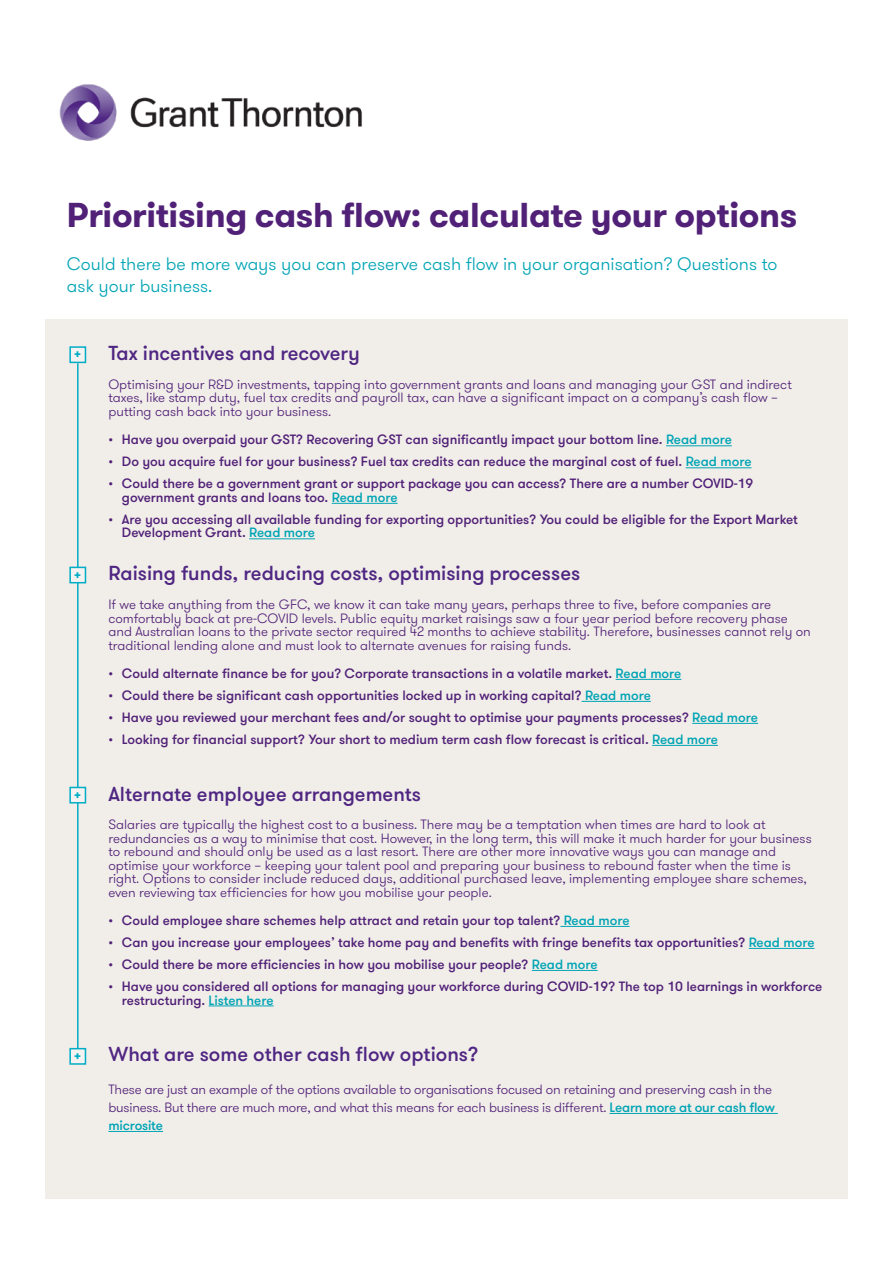
<style>
.page{position:relative;width:893px;height:1263px;background:#fff}
.page>*{position:absolute;margin:0;border:0;box-sizing:border-box;transform-origin:0 0}
.t1{font:700 34.5px "GT Walsheim Pro";letter-spacing:-.01em;color:#512178}
.t2{font:500 20.25px "GT Walsheim Pro";color:#4f2682}
.t3{font:300 18px/21.6px "GT Walsheim Pro";color:#00a4b5}
.t4{font:300 13.5px/13.5px "GT Walsheim Pro";color:#512178}
.t5{font:500 13.5px/13.5px "GT Walsheim Pro";color:#512178}
.t6{font:700 13.5px "GT Walsheim Pro";color:#00adc6}
.s1{color:#00a4b5}
.s2{font-weight:500;color:#00a4b5}
</style>
<div class="page">
<div style="left:45px;top:319px;width:803px;height:879px;background:#f1eee9"></div>
<hr style="left:77px;top:363px;width:2px;height:699px;background:#00adc6">
<img style="left:59px;top:84px;width:303px;height:57px">
<hr style="left:666px;top:445px;width:66px;height:1px;background:#00a4b5">
<hr style="left:686px;top:467px;width:65px;height:1px;background:#00a4b5">
<hr style="left:332px;top:503px;width:66px;height:1px;background:#00a4b5">
<hr style="left:249px;top:538px;width:66px;height:1px;background:#00a4b5">
<hr style="left:616px;top:679px;width:65px;height:1px;background:#00a4b5">
<hr style="left:582px;top:701px;width:69px;height:1px;background:#00a4b5">
<hr style="left:692px;top:723px;width:66px;height:1px;background:#00a4b5">
<hr style="left:652px;top:745px;width:66px;height:1px;background:#00a4b5">
<hr style="left:560px;top:926px;width:70px;height:1px;background:#00a4b5">
<hr style="left:749px;top:948px;width:65px;height:1px;background:#00a4b5">
<hr style="left:532px;top:970px;width:66px;height:1px;background:#00a4b5">
<hr style="left:209px;top:1005px;width:65px;height:1px;background:#00a4b5">
<hr style="left:609px;top:1113px;width:169px;height:1px;background:#00a4b5">
<hr style="left:108px;top:1131px;width:55px;height:1px;background:#00a4b5">
<div style="left:69px;top:346px;width:17px;height:17px;background:#f5f3f1;border:2px solid #00adc6"></div>
<div style="left:69px;top:567px;width:17px;height:16px;background:#f5f3f1;border:2px solid #00adc6"></div>
<div style="left:69px;top:787px;width:17px;height:16px;background:#f5f3f1;border:2px solid #00adc6"></div>
<div style="left:69px;top:1048px;width:17px;height:17px;background:#f5f3f1;border:2px solid #00adc6"></div>
<h1 class="t1" style="left:67px;top:193px;width:732px">Prioritising cash flow: calculate your options</h1>
<h3 class="t3" style="left:67px;top:254px;width:712px">Could there be more ways you can preserve cash flow in your organisation? Questions to ask your business.</h3>
<p class="t6" style="left:74px;top:345px;width:10px">+</p>
<p class="t6" style="left:74px;top:565px;width:10px">+</p>
<p class="t6" style="left:74px;top:785px;width:10px">+</p>
<p class="t6" style="left:74px;top:1046px;width:10px">+</p>
<h2 class="t2" style="left:108px;top:341px;width:253px">Tax incentives and recovery</h2>
<p class="t4" style="left:108px;top:378px;width:685px">Optimising your R&amp;D investments, tapping into government grants and loans and managing your GST and indirect taxes, like stamp duty, fuel tax credits and payroll tax, can have a significant impact on a company’s cash flow – putting cash back into your business.</p>
<p class="t5" style="left:108px;top:433px;width:625px">• Have you overpaid your GST? Recovering GST can significantly impact your bottom line. <span class="s1">Read more</span></p>
<p class="t5" style="left:108px;top:455px;width:645px">• Do you acquire fuel for your business? Fuel tax credits can reduce the marginal cost of fuel. <span class="s1">Read more</span></p>
<p class="t5" style="left:122px;top:477px;width:633px;text-indent:-14px">• Could there be a government grant or support package you can access? There are a number COVID-19 government grants and loans too. <span class="s1">Read more</span></p>
<p class="t5" style="left:122px;top:513px;width:677px;text-indent:-14px">• Are you accessing all available funding for exporting opportunities? You could be eligible for the Export Market<br>Development Grant. <span class="s1">Read more</span></p>
<h2 class="t2" style="left:108px;top:561px;width:473px">Raising funds, reducing costs, optimising processes</h2>
<p class="t4" style="left:108px;top:598px;width:704px">If we take anything from the GFC, we know it can take many years, perhaps three to five, before companies are comfortably back at pre-COVID levels. Public equity market raisings saw a four year period before recovery phase and Australian loans to the private sector required 42 months to achieve stability. Therefore, businesses cannot rely on traditional lending alone and must look to alternate avenues for raising funds.</p>
<p class="t5" style="left:108px;top:667px;width:574px">• Could alternate finance be for you? Corporate transactions in a volatile market. <span class="s1">Read more</span></p>
<p class="t5" style="left:108px;top:689px;width:544px">• Could there be significant cash opportunities locked up in working capital? <span class="s1">Read more</span></p>
<p class="t5" style="left:108px;top:711px;width:651px">• Have you reviewed your merchant fees and/or sought to optimise your payments processes? <span class="s1">Read more</span></p>
<p class="t5" style="left:108px;top:733px;width:611px">• Looking for financial support? Your short to medium term cash flow forecast is critical. <span class="s1">Read more</span></p>
<h2 class="t2" style="left:108px;top:781px;width:314px">Alternate employee arrangements</h2>
<p class="t4" style="left:108px;top:818px;width:705px">Salaries are typically the highest cost to a business. There may be a temptation when times are hard to look at redundancies as a way to minimise that cost. However, in the long term, this will make it much harder for your business to rebound and should only be used as a last resort. There are other more innovative ways you can manage and optimise your workforce – keeping your talent pool and preparing your business to rebound faster when the time is right. Options to consider include reduced days, additional purchased leave, implementing employee share schemes, even reviewing tax efficiencies for how you mobilise your people.</p>
<p class="t5" style="left:108px;top:914px;width:523px">• Could employee share schemes help attract and retain your top talent? <span class="s1">Read more</span></p>
<p class="t5" style="left:108px;top:936px;width:708px">• Can you increase your employees’ take home pay and benefits with fringe benefits tax opportunities? <span class="s1">Read more</span></p>
<p class="t5" style="left:108px;top:958px;width:491px">• Could there be more efficiencies in how you mobilise your people? <span class="s1">Read more</span></p>
<p class="t5" style="left:122px;top:980px;width:702px;text-indent:-14px">• Have you considered all options for managing your workforce during COVID-19? The top 10 learnings in workforce restructuring. <span class="s1">Listen here</span></p>
<h2 class="t2" style="left:108px;top:1041px;width:371px">What are some other cash flow options?</h2>
<p class="t4" style="left:108px;top:1081px;width:668px;line-height:18px">These are just an example of the options available to organisations focused on retaining and preserving cash in the business. But there are much more, and what this means for each business is different. <span class="s2">Learn more at our cash flow microsite</span></p>
</div>
